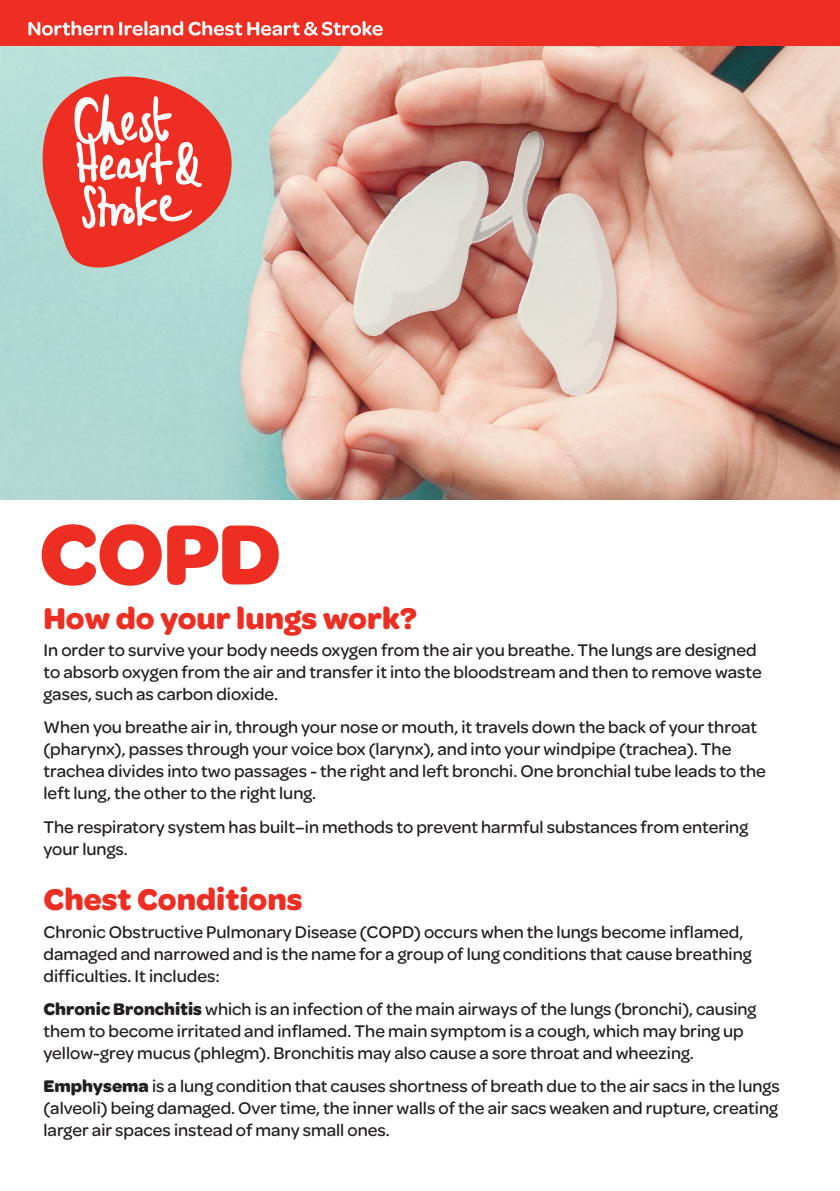
<style>
.page{position:relative;width:840px;height:1191px;background:#fff}
.page>*{position:absolute;margin:0;border:0;box-sizing:border-box;transform-origin:0 0}
.t1{font:700 91px "Omnes";color:#ee2e22}
.t2{font:700 32px "Omnes";color:#ee2e22}
.t3{font:500 18px/22px "Omnes";color:#231f20}
.s1{font-weight:700}
</style>
<div class="page">
<img style="left:0;top:46px;width:839px;height:453px">
<div style="left:0;top:0;width:839px;height:46px;background:#ee2e22"></div>
<svg style="left:28px;top:21px;width:354px;height:15px"></svg>
<svg style="left:43px;top:77px;width:188px;height:190px;background:#e2736a"></svg>
<p class="t1" style="left:39px;top:502px;width:243px">COPD</p>
<p class="t2" style="left:43px;top:594px;width:374px">How do your lungs work?</p>
<p class="t3" style="left:43px;top:638px;width:719px">In order to survive your body needs oxygen from the air you breathe. The lungs are designed to absorb oxygen from the air and transfer it into the bloodstream and then to remove waste gases, such as carbon dioxide.</p>
<p class="t3" style="left:43px;top:715px;width:723px">When you breathe air in, through your nose or mouth, it travels down the back of your throat (pharynx), passes through your voice box (larynx), and into your windpipe (trachea). The trachea divides into two passages - the right and left bronchi. One bronchial tube leads to the left lung, the other to the right lung.</p>
<p class="t3" style="left:43px;top:814px;width:705px">The respiratory system has built–in methods to prevent harmful substances from entering your lungs.</p>
<p class="t2" style="left:43px;top:875px;width:260px">Chest Conditions</p>
<p class="t3" style="left:43px;top:919px;width:709px">Chronic Obstructive Pulmonary Disease (COPD) occurs when the lungs become inflamed, damaged and narrowed and is the name for a group of lung conditions that cause breathing difficulties. It includes:</p>
<p class="t3" style="left:43px;top:997px;width:714px"><span class="s1">Chronic Bronchitis</span> which is an infection of the main airways of the lungs (bronchi), causing them to become irritated and inflamed. The main symptom is a cough, which may bring up yellow-grey mucus (phlegm). Bronchitis may also cause a sore throat and wheezing.</p>
<p class="t3" style="left:43px;top:1074px;width:737px;text-align:justify"><span class="s1">Emphysema</span> is a lung condition that causes shortness of breath due to the air sacs in the lungs (alveoli) being damaged. Over time, the inner walls of the air sacs weaken and rupture, creating larger air spaces instead of many small ones.</p>
</div>
